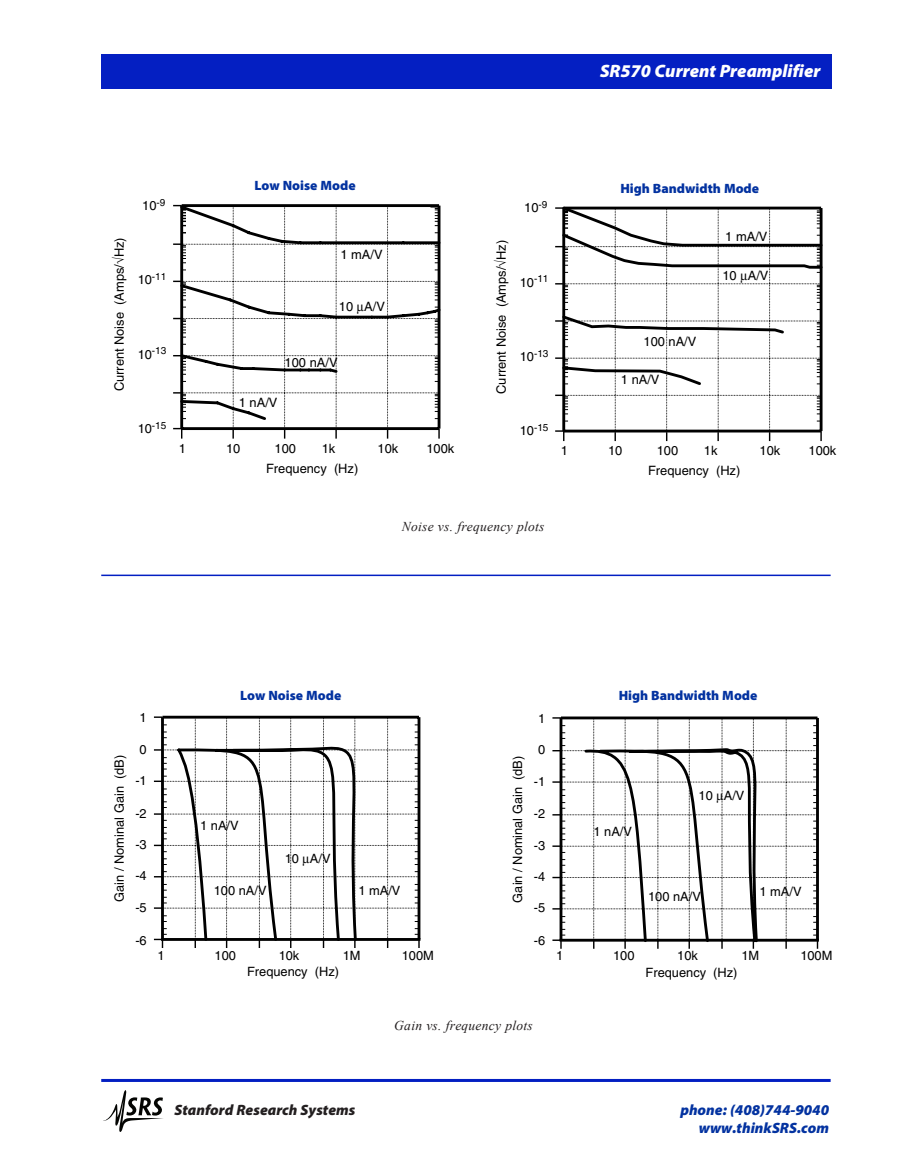
<style>
.page{position:relative;width:905px;height:1175px;background:#fff}
.page>*{position:absolute;margin:0;border:0;box-sizing:border-box;transform-origin:0 0}
.t1{font:italic 900 18px "Myriad Pro";color:#fff}
.t2{font:italic 900 15px/18px "Myriad Pro";color:#0332a0;text-align:right}
.t3{font:italic 900 15px "Myriad Pro";color:#231f20}
.t4{font:900 13.5px "Myriad Pro";color:#0332a0}
.t5{font:italic 13.5px "Times New Roman";letter-spacing:.02em;color:#231f20}
.t6{font:12.9px "Helvetica";color:#000}
.t7{font:12.75px/17px "Helvetica";color:#000}
.t8{font:10.05px "Helvetica";color:#000}
.s1{font-size:12.9px}
</style>
<div class="page">
<svg style="left:101px;top:1078px;width:729px;height:4px"></svg>
<svg style="left:103px;top:1090px;width:60px;height:41px"></svg>
<div style="left:101px;top:54px;width:730px;height:35px;background:#041fc2"></div>
<hr style="left:182px;top:204px;width:257px;height:3px;background:#000">
<hr style="left:417px;top:717px;width:3px;height:222px;background:#000">
<hr style="left:162px;top:715px;width:257px;height:3px;background:#000">
<hr style="left:561px;top:716px;width:256px;height:3px;background:#000">
<hr style="left:101px;top:574px;width:729px;height:2px;background:#031fc2">
<svg style="left:173px;top:205px;width:267px;height:233px"></svg>
<svg style="left:154px;top:716px;width:265px;height:232px"></svg>
<svg style="left:552px;top:717px;width:266px;height:231px"></svg>
<svg style="left:555px;top:207px;width:268px;height:234px"></svg>
<h1 class="t1" style="left:600px;top:61px;width:222px">SR570 Current Preamplifier</h1>
<p class="t6" style="left:112px;top:391px;width:155px;rotate:-90deg">Current Noise (Amps/√Hz)</p>
<p class="t6" style="left:142px;top:198px;width:25px">10<sup>-9</sup></p>
<p class="t8" style="left:138px;top:270px;width:30px"><span class="s1">10</span>-11</p>
<p class="t8" style="left:138px;top:345px;width:30px"><span class="s1">10</span>-13</p>
<p class="t8" style="left:138px;top:419px;width:30px"><span class="s1">10</span>-15</p>
<p class="t4" style="left:254px;top:178px;width:103px">Low Noise Mode</p>
<p class="t4" style="left:620px;top:180px;width:140px">High Bandwidth Mode</p>
<p class="t6" style="left:340px;top:246px;width:44px">1 mA/V</p>
<p class="t6" style="left:339px;top:299px;width:48px">10 A/V</p>
<p class="t6" style="left:285px;top:355px;width:54px">100 nA/V</p>
<p class="t6" style="left:239px;top:395px;width:40px">1 nA/V</p>
<p class="t6" style="left:179px;top:440px;width:9px">1</p>
<p class="t6" style="left:226px;top:440px;width:16px">10</p>
<p class="t6" style="left:274px;top:440px;width:23px">100</p>
<p class="t6" style="left:322px;top:440px;width:15px">1k</p>
<p class="t6" style="left:377px;top:440px;width:22px">10k</p>
<p class="t6" style="left:426px;top:440px;width:29px">100k</p>
<p class="t6" style="left:266px;top:460px;width:94px">Frequency (Hz)</p>
<p class="t6" style="left:493px;top:394px;width:155px;rotate:-90deg">Current Noise (Amps/√Hz)</p>
<p class="t6" style="left:524px;top:200px;width:25px">10<sup>-9</sup></p>
<p class="t8" style="left:519px;top:273px;width:30px"><span class="s1">10</span>-11</p>
<p class="t8" style="left:519px;top:347px;width:30px"><span class="s1">10</span>-13</p>
<p class="t8" style="left:519px;top:422px;width:30px"><span class="s1">10</span>-15</p>
<p class="t6" style="left:725px;top:229px;width:44px">1 mA/V</p>
<p class="t6" style="left:643px;top:334px;width:54px">100 nA/V</p>
<p class="t6" style="left:621px;top:372px;width:40px">1 nA/V</p>
<p class="t6" style="left:722px;top:267px;width:48px">10 A/V</p>
<p class="t6" style="left:561px;top:443px;width:9px">1</p>
<p class="t6" style="left:608px;top:443px;width:16px">10</p>
<p class="t6" style="left:656px;top:443px;width:23px">100</p>
<p class="t6" style="left:703px;top:443px;width:15px">1k</p>
<p class="t6" style="left:759px;top:443px;width:22px">10k</p>
<p class="t6" style="left:808px;top:443px;width:29px">100k</p>
<p class="t6" style="left:648px;top:463px;width:94px">Frequency (Hz)</p>
<p class="t5" style="left:402px;top:517px;width:144px">Noise vs. frequency plots</p>
<p class="t7" style="left:111px;top:901px;width:148px;rotate:-90deg">Gain / Nominal Gain (dB)</p>
<p class="t7" style="left:140px;top:709px;width:9px">1</p>
<p class="t7" style="left:140px;top:740px;width:9px">0</p>
<p class="t7" style="left:135px;top:772px;width:13px">-1</p>
<p class="t7" style="left:135px;top:804px;width:13px">-2</p>
<p class="t7" style="left:135px;top:836px;width:13px">-3</p>
<p class="t7" style="left:135px;top:867px;width:13px">-4</p>
<p class="t7" style="left:135px;top:898px;width:13px">-5</p>
<p class="t7" style="left:135px;top:931px;width:13px">-6</p>
<p class="t4" style="left:240px;top:687px;width:103px">Low Noise Mode</p>
<p class="t4" style="left:618px;top:687px;width:140px">High Bandwidth Mode</p>
<p class="t7" style="left:538px;top:710px;width:9px">1</p>
<p class="t7" style="left:538px;top:741px;width:9px">0</p>
<p class="t7" style="left:200px;top:817px;width:40px">1 nA/V</p>
<p class="t7" style="left:214px;top:882px;width:54px">100 nA/V</p>
<p class="t7" style="left:285px;top:850px;width:47px">10 A/V</p>
<p class="t7" style="left:358px;top:881px;width:44px">1 mA/V</p>
<p class="t7" style="left:509px;top:902px;width:148px;rotate:-90deg">Gain / Nominal Gain (dB)</p>
<p class="t7" style="left:534px;top:772px;width:13px">-1</p>
<p class="t7" style="left:534px;top:805px;width:13px">-2</p>
<p class="t7" style="left:534px;top:836px;width:13px">-3</p>
<p class="t7" style="left:534px;top:868px;width:13px">-4</p>
<p class="t7" style="left:534px;top:899px;width:13px">-5</p>
<p class="t7" style="left:593px;top:823px;width:40px">1 nA/V</p>
<p class="t7" style="left:698px;top:786px;width:47px">10 A/V</p>
<p class="t7" style="left:648px;top:887px;width:54px">100 nA/V</p>
<p class="t7" style="left:759px;top:882px;width:44px">1 mA/V</p>
<p class="t7" style="left:534px;top:932px;width:13px">-6</p>
<p class="t7" style="left:343px;top:946px;width:19px">1M</p>
<p class="t7" style="left:402px;top:946px;width:34px">100M</p>
<p class="t7" style="left:158px;top:946px;width:9px">1</p>
<p class="t7" style="left:214px;top:946px;width:23px">100</p>
<p class="t7" style="left:247px;top:946px;width:93px;text-indent:32px">10k<br>Frequency (Hz)</p>
<p class="t7" style="left:556px;top:947px;width:9px">1</p>
<p class="t7" style="left:613px;top:947px;width:23px">100</p>
<p class="t7" style="left:645px;top:947px;width:93px;text-indent:32px">10k<br>Frequency (Hz)</p>
<p class="t7" style="left:741px;top:947px;width:19px">1M</p>
<p class="t7" style="left:800px;top:947px;width:34px">100M</p>
<p class="t5" style="left:394px;top:1015px;width:140px">Gain vs. frequency plots</p>
<p class="t3" style="left:174px;top:1101px;width:182px">Stanford Research Systems</p>
<p class="t2" style="left:680px;top:1101px;width:150px">phone: (408)744-9040 www.thinkSRS.com</p>
</div>
